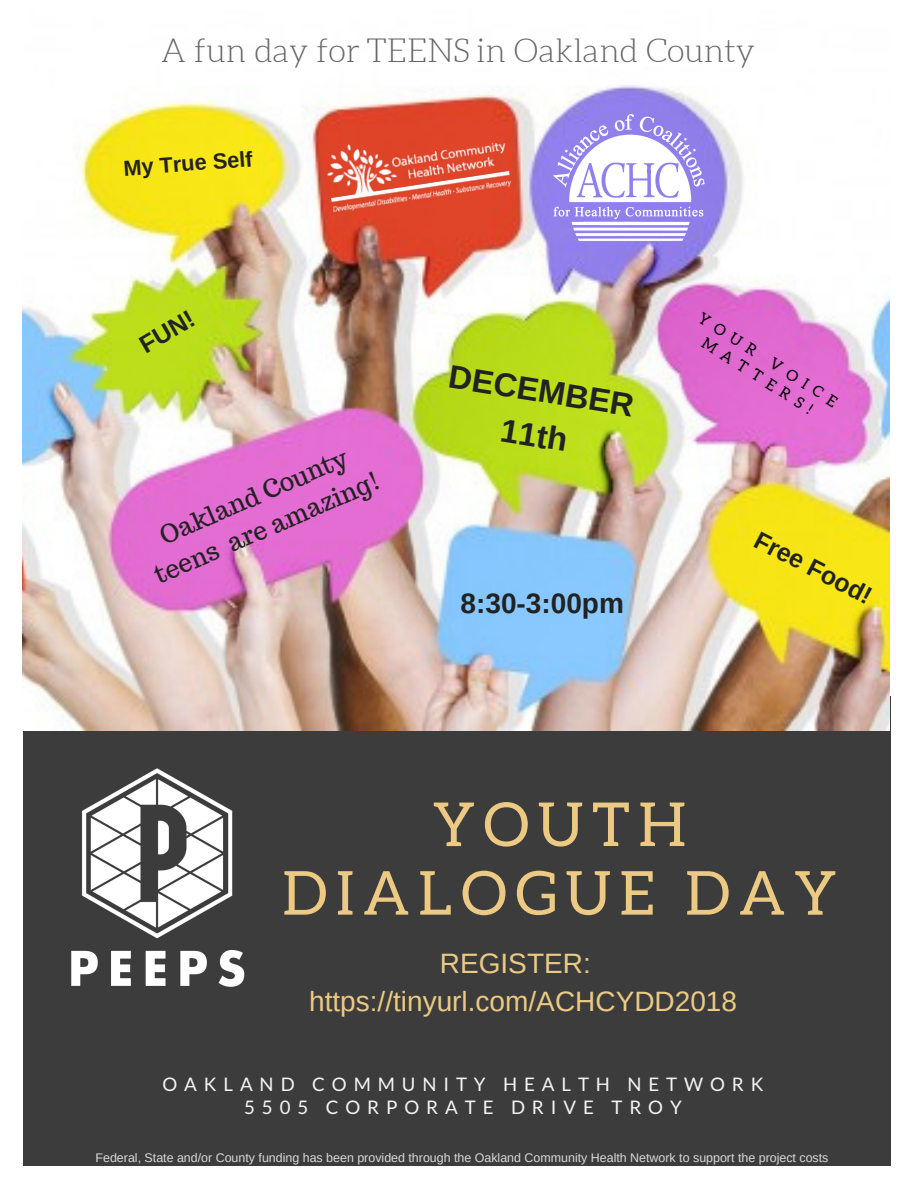
<style>
.page{position:relative;width:918px;height:1188px;background:#fff}
.page>*{position:absolute;margin:0;border:0;box-sizing:border-box;transform-origin:0 0}
.t1{font:60.75px/68.7px "Aleo";letter-spacing:.14em;color:#ecca83;text-align:center}
.t2{font:300 32.7px "Aleo";color:#666}
.t3{font:700 32.7px/45px "Arimo";color:#222;text-align:center}
.t4{font:28.05px/38.2px "Arimo";color:#ecca83;text-align:center}
.t5{font:700 28.05px "Arimo";color:#222}
.t6{font:24.9px/33.8px "Trocchi";color:#222;text-align:center}
.t7{font:700 24.9px "Arimo";color:#222}
.t8{font:700 21.75px "Arimo";color:#222}
.t9{font:18.75px/22.5px "Lato";letter-spacing:.37em;color:#f5f5f5;text-align:center}
.t10{font:15.6px/19.2px "Aleo";color:#000;text-align:center}
.t11{font:12.45px "Arimo";color:#d9d9d9}
</style>
<div class="page">
<div style="left:24px;top:696px;width:867px;height:469px;background:#3c3c3c"></div>
<img style="left:22px;top:85px;width:868px;height:645px">
<img style="left:540px;top:104px;width:178px;height:148px">
<img style="left:71px;top:768px;width:174px;height:219px">
<img style="left:318px;top:117px;width:199px;height:101px">
<h2 class="t2" style="left:161px;top:33px;width:596px">A fun day for TEENS in Oakland County</h2>
<h3 class="t8" style="left:123px;top:156px;width:131px;rotate:-4deg">My True Self</h3>
<h3 class="t7" style="left:134px;top:334px;width:61px;rotate:-30deg">FUN!</h3>
<h3 class="t6" style="left:135px;top:528px;width:245px;rotate:-23deg">Oakland County teens are amazing!</h3>
<h2 class="t3" style="left:453px;top:354px;width:189px;rotate:9deg">DECEMBER<br>11th</h2>
<h3 class="t5" style="left:461px;top:588px;width:165px">8:30-3:00pm</h3>
<p class="t10" style="left:706px;top:307px;width:163px;rotate:33deg">YOUR VOICE<br>MATTERS!</p>
<h3 class="t7" style="left:762px;top:526px;width:130px;rotate:27deg">Free Food!</h3>
<h1 class="t1" style="left:282px;top:790px;width:556px">YOUTH<br>DIALOGUE DAY</h1>
<h3 class="t4" style="left:309px;top:944px;width:429px">REGISTER: https://tinyurl.com/ACHCYDD2018</h3>
<h3 class="t9" style="left:163px;top:1073px;width:603px">OAKLAND COMMUNITY HEALTH NETWORK<br>5505 CORPORATE DRIVE TROY</h3>
<p class="t11" style="left:96px;top:1151px;width:734px">Federal, State and/or County funding has been provided through the Oakland Community Health Network to support the project costs</p>
</div>
